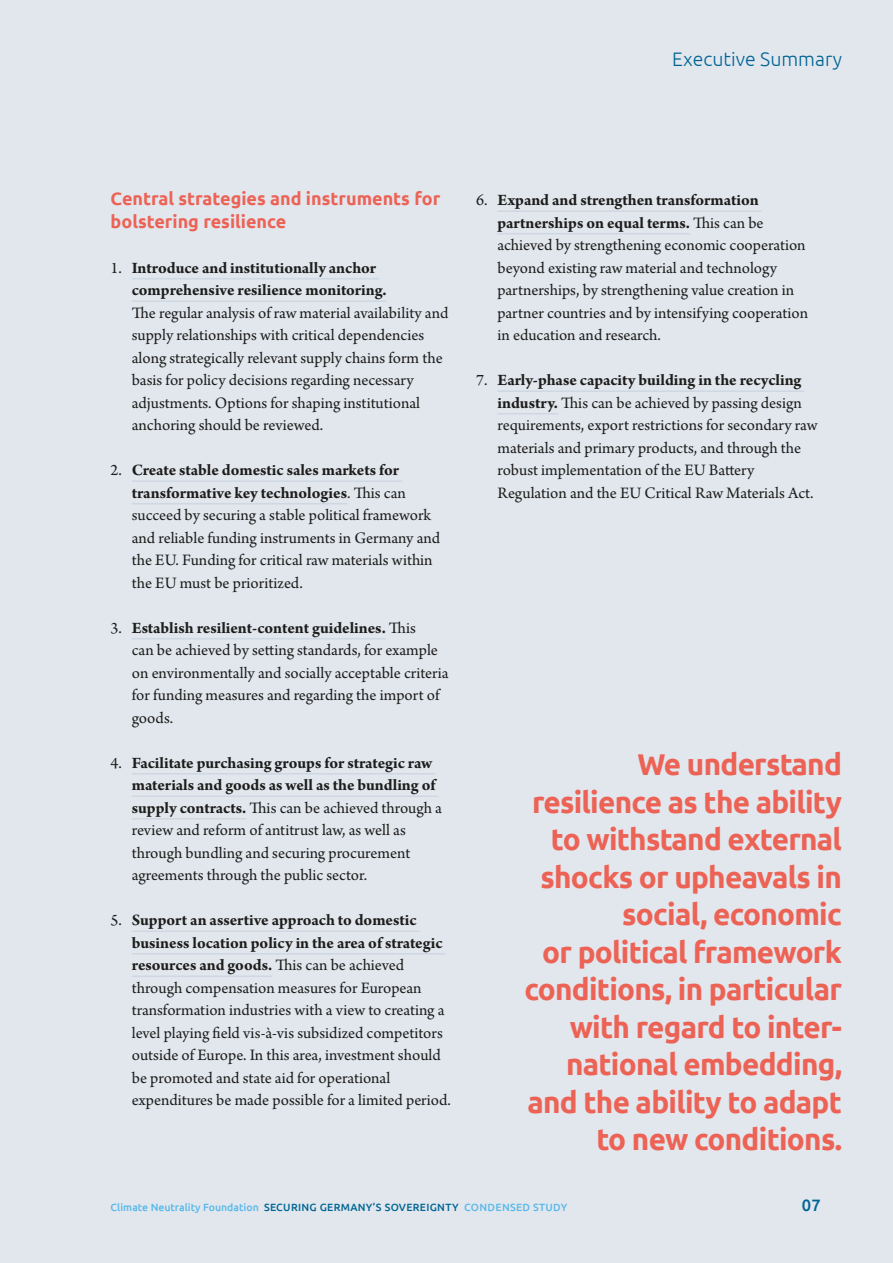
<style>
.page{position:relative;width:893px;height:1263px;background:#e2e7ee}
.page>*{position:absolute;margin:0;border:0;box-sizing:border-box;transform-origin:0 0}
.t1{font:700 30px/37.5px "Ubuntu";letter-spacing:-.025em;color:#ec6356;text-align:right}
.t2{font:300 19.5px "Ubuntu";color:#006594}
.t3{font:700 18px/22.5px "Ubuntu";color:#ec6356}
.t4{font:16.8px/22.5px "Arno Pro";color:#1d1d1b}
.t5{font:700 16.8px/22.5px "Arno Pro";letter-spacing:-.005em;color:#1d1d1b}
.t6{font:500 16.5px "Ubuntu";color:#006594}
.t7{font:500 10.5px "Ubuntu";letter-spacing:.03em;color:#59b9e9}
.s1{font-weight:400}
.s2{font-weight:700}
.s3{color:#006594}
</style>
<div class="page">
<hr style="left:132px;top:278px;width:247px;height:1px;background:#ced7e2">
<hr style="left:132px;top:300px;width:255px;height:2px;background:#ced7e2">
<hr style="left:132px;top:480px;width:270px;height:2px;background:#ced7e2">
<hr style="left:132px;top:503px;width:215px;height:1px;background:#ced7e2">
<hr style="left:132px;top:638px;width:254px;height:1px;background:#ced7e2">
<hr style="left:132px;top:773px;width:303px;height:1px;background:#ced7e2">
<hr style="left:132px;top:795px;width:306px;height:2px;background:#ced7e2">
<hr style="left:132px;top:818px;width:114px;height:1px;background:#ced7e2">
<hr style="left:132px;top:930px;width:288px;height:2px;background:#ced7e2">
<hr style="left:132px;top:953px;width:313px;height:1px;background:#ced7e2">
<hr style="left:132px;top:975px;width:140px;height:2px;background:#ced7e2">
<hr style="left:497px;top:210px;width:265px;height:2px;background:#ced7e2">
<hr style="left:497px;top:233px;width:193px;height:1px;background:#ced7e2">
<hr style="left:497px;top:390px;width:307px;height:2px;background:#ced7e2">
<hr style="left:497px;top:413px;width:61px;height:1px;background:#ced7e2">
<p class="t2" style="left:672px;top:47px;width:171px">Executive Summary</p>
<p class="t3" style="left:111px;top:187px;width:331px">Central strategies and instruments for bolstering resilience</p>
<p class="t5" style="left:132px;top:257px;width:256px;text-indent:-21px"><span class="s1">1.</span> Introduce and institutionally anchor comprehensive resilience monitoring.</p>
<p class="t4" style="left:132px;top:302px;width:318px">The regular analysis of raw material availability and supply relationships with critical dependencies along strategically relevant supply chains form the basis for policy decisions regarding necessary adjustments. Options for shaping institutional anchoring should be reviewed.</p>
<p class="t4" style="left:132px;top:460px;width:310px;text-indent:-21px">2. <span class="s2">Create stable domestic sales markets for transformative key technologies</span>. This can succeed by securing a stable political framework and reliable funding instruments in Germany and the EU. Funding for critical raw materials within the EU must be prioritized.</p>
<p class="t4" style="left:132px;top:617px;width:318px;text-indent:-21px">3. <span class="s2">Establish resilient-content guidelines.</span> This<br>can be achieved by setting standards, for example on environmentally and socially acceptable criteria for funding measures and regarding the import of goods.</p>
<p class="t4" style="left:132px;top:752px;width:312px;text-indent:-21px">4. <span class="s2">Facilitate purchasing groups for strategic raw materials and goods as well as the bundling of supply contracts.</span> This can be achieved through a review and reform of antitrust law, as well as through bundling and securing procurement agreements through the public sector.</p>
<p class="t4" style="left:132px;top:910px;width:321px;text-indent:-21px">5. <span class="s2">Support an assertive approach to domestic business location policy in the area of strategic resources and goods.</span> This can be achieved through compensation measures for European transformation industries with a view to creating a level playing field vis-à-vis subsidized competitors outside of Europe. In this area, investment should be promoted and state aid for operational expenditures be made possible for a limited period.</p>
<p class="t4" style="left:497px;top:190px;width:312px;text-indent:-21px">6. <span class="s2">Expand and strengthen transformation partnerships on equal terms.</span> This can be achieved by strengthening economic cooperation beyond existing raw material and technology partnerships, by strengthening value creation in partner countries and by intensifying cooperation in education and research.</p>
<p class="t4" style="left:497px;top:370px;width:321px;text-indent:-21px">7. <span class="s2">Early-phase capacity building in the recycling industry.</span> This can be achieved by passing design requirements, export restrictions for secondary raw materials and primary products, and through the robust implementation of the EU Battery Regulation and the EU Critical Raw Materials Act.</p>
<p class="t1" style="left:524px;top:745px;width:319px">We understand resilience as the ability to withstand external shocks or upheavals in social, economic<br>or political framework conditions, in particular with regard to inter&shy;national embedding, and the ability to adapt to new conditions.</p>
<p class="t7" style="left:111px;top:1200px;width:458px">Climate Neutrality Foundation <span class="s3">SECURING GERMANY’S SOVEREIGNTY</span> CONDENSED STUDY</p>
<p class="t6" style="left:802px;top:1194px;width:20px">07</p>
</div>
